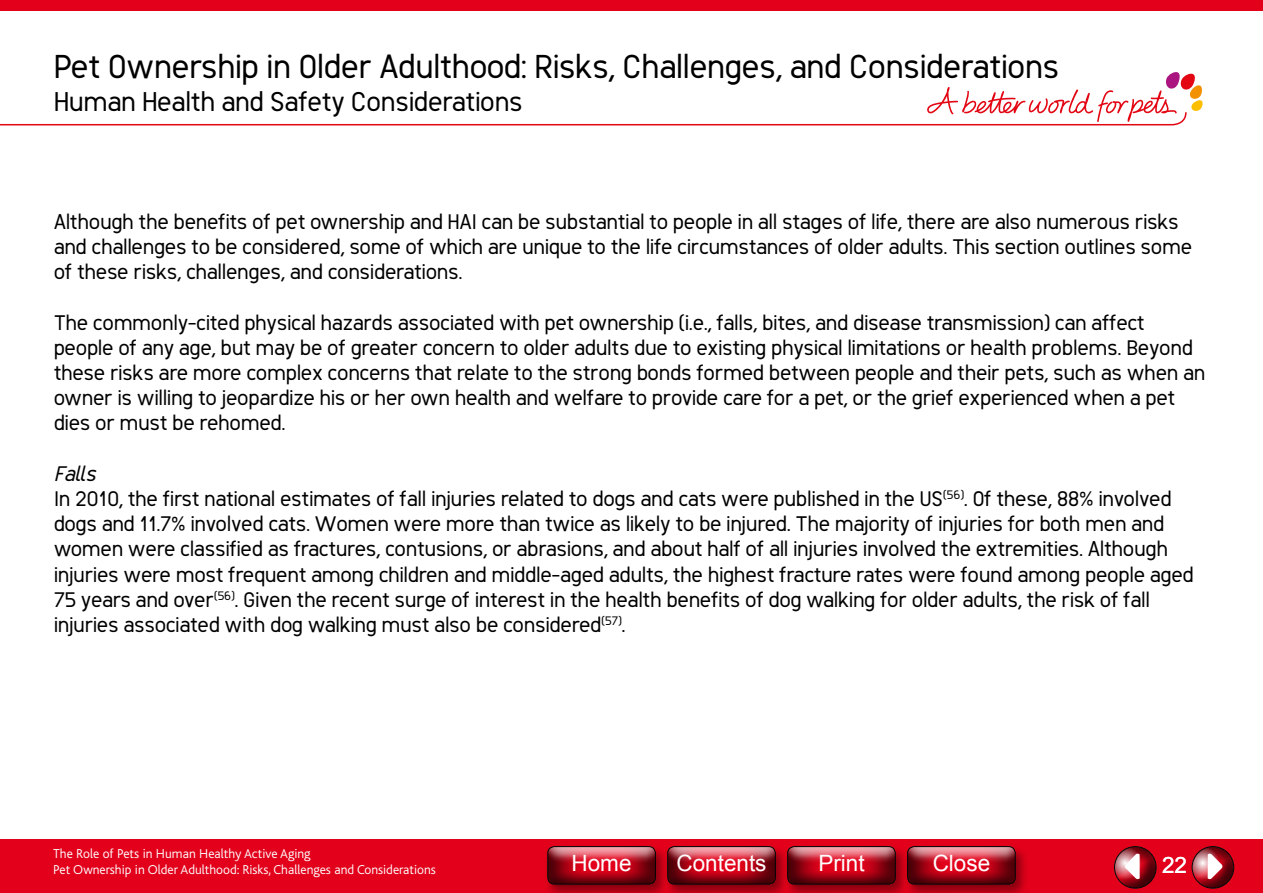
<style>
.page{position:relative;width:1263px;height:893px;background:#fff}
.page>*{position:absolute;margin:0;border:0;box-sizing:border-box;transform-origin:0 0}
.t1{font:33px "Marsfont";color:#000}
.t2{font:27px "Marsfont";color:#000}
.t3{font:22.5px "Arial";color:#fff}
.t4{font:21px/25.2px "Marsfont";color:#000}
.t5{font:300 13.5px/16.2px "Bliss";color:#fff}
.s1{font-style:italic}
</style>
<div class="page">
<div style="left:0;top:839px;width:1263px;height:54px;background:#e2001a"></div>
<div style="left:543px;top:844px;width:125px;height:49px;background:#000;opacity:.4"></div>
<div style="left:534px;top:836px;width:135px;height:35px;background:#fff;opacity:.7"></div>
<div style="left:534px;top:847px;width:135px;height:40px;background:#000;opacity:.67"></div>
<div style="left:547px;top:846px;width:109px;height:38px;border:1px solid #000;border-radius:7px"></div>
<div style="left:663px;top:844px;width:125px;height:49px;background:#000;opacity:.4"></div>
<div style="left:654px;top:836px;width:135px;height:35px;background:#fff;opacity:.7"></div>
<div style="left:654px;top:847px;width:135px;height:40px;background:#000;opacity:.67"></div>
<div style="left:667px;top:846px;width:109px;height:38px;border:1px solid #000;border-radius:7px"></div>
<div style="left:783px;top:844px;width:125px;height:49px;background:#000;opacity:.4"></div>
<div style="left:774px;top:836px;width:135px;height:35px;background:#fff;opacity:.7"></div>
<div style="left:774px;top:847px;width:135px;height:40px;background:#000;opacity:.67"></div>
<div style="left:787px;top:846px;width:109px;height:38px;border:1px solid #000;border-radius:7px"></div>
<div style="left:903px;top:844px;width:125px;height:49px;background:#000;opacity:.4"></div>
<div style="left:893px;top:836px;width:135px;height:35px;background:#fff;opacity:.7"></div>
<div style="left:893px;top:847px;width:135px;height:40px;background:#000;opacity:.67"></div>
<div style="left:907px;top:846px;width:109px;height:38px;border:1px solid #000;border-radius:7px"></div>
<div style="left:0;top:0;width:1263px;height:11px;background:#e2001a"></div>
<svg style="left:0;top:72px;width:1203px;height:54px"></svg>
<div style="left:1178px;top:837px;width:68px;height:53px;background:#000;opacity:.44"></div>
<div style="left:1192px;top:846px;width:42px;height:42px;border:1px solid #000;border-radius:50%"></div>
<svg style="left:1208px;top:853px;width:14px;height:26px"></svg>
<div style="left:1101px;top:837px;width:68px;height:53px;background:#000;opacity:.44"></div>
<div style="left:1114px;top:846px;width:42px;height:42px;border:1px solid #000;border-radius:50%"></div>
<svg style="left:1125px;top:853px;width:15px;height:26px"></svg>
<h1 class="t1" style="left:54px;top:47px;width:1007px">Pet Ownership in Older Adulthood: Risks, Challenges, and Considerations</h1>
<p class="t2" style="left:54px;top:85px;width:470px">Human Health and Safety Considerations</p>
<p class="t4" style="left:54px;top:208px;width:1140px">Although the benefits of pet ownership and HAI can be substantial to people in all stages of life, there are also numerous risks and challenges to be considered, some of which are unique to the life circumstances of older adults. This section outlines some of these risks, challenges, and considerations.</p>
<p class="t4" style="left:54px;top:309px;width:1153px">The commonly-cited physical hazards associated with pet ownership (i.e., falls, bites, and disease transmission) can affect people of any age, but may be of greater concern to older adults due to existing physical limitations or health problems. Beyond these risks are more complex concerns that relate to the strong bonds formed between people and their pets, such as when an owner is willing to jeopardize his or her own health and welfare to provide care for a pet, or the grief experienced when a pet dies or must be rehomed.</p>
<p class="t4" style="left:54px;top:460px;width:1141px"><span class="s1">Falls<br></span>In 2010, the first national estimates of fall injuries related to dogs and cats were published in the US<sup>(56)</sup>. Of these, 88% involved dogs and 11.7% involved cats. Women were more than twice as likely to be injured. The majority of injuries for both men and women were classified as fractures, contusions, or abrasions, and about half of all injuries involved the extremities. Although injuries were most frequent among children and middle-aged adults, the highest fracture rates were found among people aged 75 years and over<sup>(56)</sup>. Given the recent surge of interest in the health benefits of dog walking for older adults, the risk of fall injuries associated with dog walking must also be considered<sup>(57)</sup>.</p>
<p class="t5" style="left:53px;top:846px;width:384px">The Role of Pets in Human Healthy Active Aging<br>Pet Ownership in Older Adulthood: Risks, Challenges and Considerations</p>
<p class="t3" style="left:571px;top:849px;width:62px">Home</p>
<p class="t3" style="left:676px;top:849px;width:92px">Contents</p>
<p class="t3" style="left:818px;top:849px;width:48px">Print</p>
<p class="t3" style="left:933px;top:849px;width:59px">Close</p>
<p class="t3" style="left:1162px;top:850px;width:27px">22</p>
</div>
